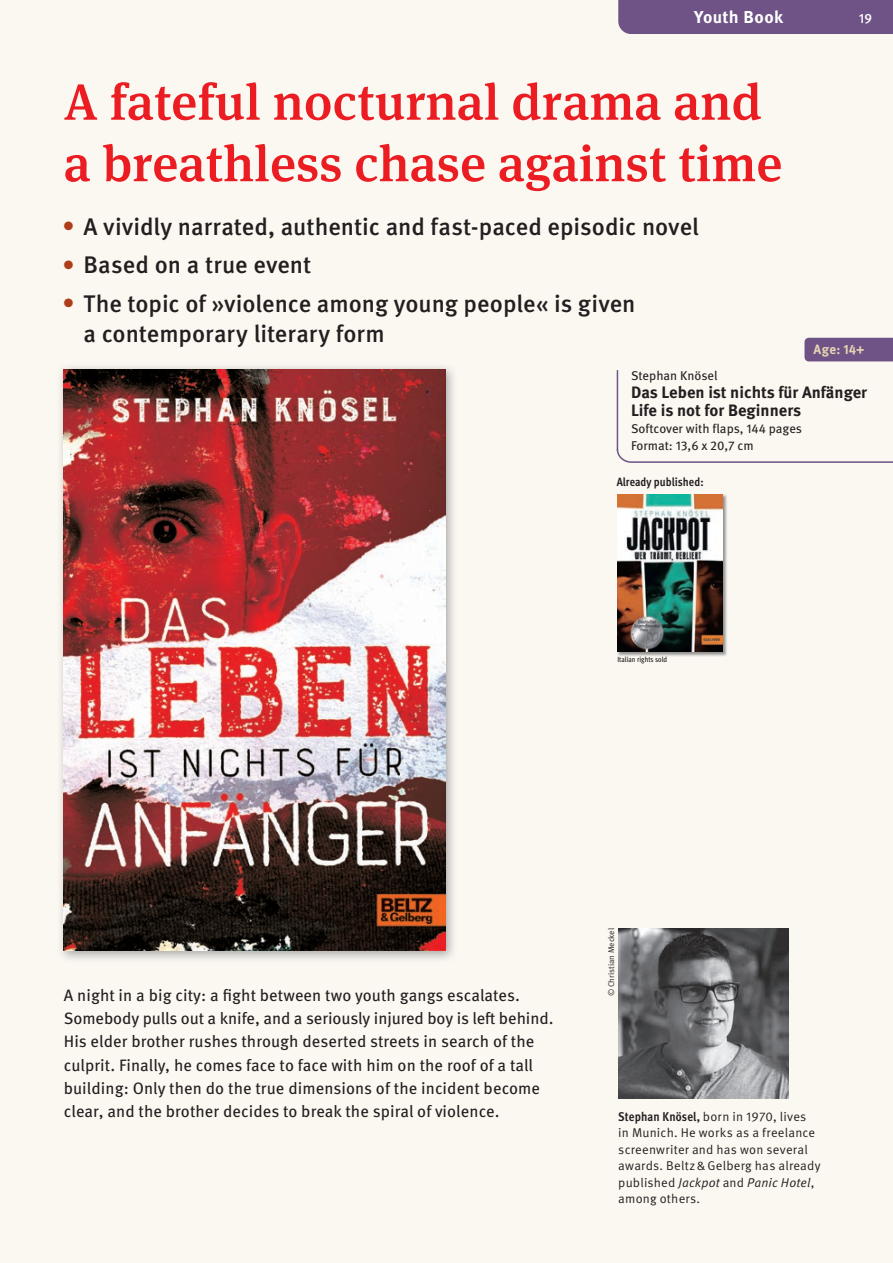
<style>
.page{position:relative;width:893px;height:1263px;background:#faf8f1}
.page>*{position:absolute;margin:0;border:0;box-sizing:border-box;transform-origin:0 0}
.t1{font:500 51px/61.5px "Meta Serif Pro";letter-spacing:.005em;color:#eb1d23}
.t2{font:500 24px/30px "Meta Pro";letter-spacing:-.005em;color:#231f20}
.t3{font:700 17.25px "Meta Pro";letter-spacing:.025em;color:#fff}
.t4{font:16.5px/23.2px "Meta Pro";letter-spacing:.005em;color:#231f20}
.t5{font:700 16.5px/18px "Meta Pro";color:#231f20}
.t6{font:700 13.5px "Meta Pro";color:#e7d4b1}
.t7{font:500 13.5px "Meta Pro";color:#fff}
.t8{font:12.75px/16.5px "Meta Pro Norm";letter-spacing:.015em;color:#231f20}
.t9{font:12.75px/17.2px "Meta Pro";color:#231f20}
.t10{font:12.75px "Meta Pro Norm Ita";letter-spacing:.01em;color:#231f20}
.t11{font:700 condensed 12px "Meta Pro";letter-spacing:.005em;color:#231f20}
.t12{font:8.25px "Meta Pro Norm";letter-spacing:-.005em;color:#231f20}
.t13{font:500 condensed 7.5px "Meta Pro";letter-spacing:.005em;color:#231f20}
.s1{font-family:"Meta Pro";font-weight:700;font-stretch:condensed}
.s2{font-family:"Meta Pro Norm"}
</style>
<div class="page">
<div style="left:618px;top:0;width:275px;height:34px;background:#6f5387"></div>
<div style="left:804px;top:338px;width:89px;height:23px;background:#6f5387"></div>
<hr style="left:617px;top:370px;width:1px;height:81px;background:#6f5387">
<svg style="left:617px;top:449px;width:276px;height:14px"></svg>
<img style="left:61px;top:367px;width:393px;height:592px">
<img style="left:64px;top:370px;width:381px;height:580px">
<img style="left:618px;top:928px;width:170px;height:170px">
<img style="left:617px;top:494px;width:110px;height:162px">
<img style="left:617px;top:494px;width:105px;height:158px">
<p class="t3" style="left:694px;top:3px;width:91px">Youth Book</p>
<p class="t7" style="left:859px;top:8px;width:15px">19</p>
<h1 class="t1" style="left:64px;top:68px;width:720px">A fateful nocturnal drama and a breathless chase against time</h1>
<h2 class="t2" style="left:64px;top:210px;width:637px"><sup>●</sup> A vividly narrated, authentic and fast-paced episodic novel</h2>
<h2 class="t2" style="left:64px;top:248px;width:249px"><sup>●</sup> Based on a true event</h2>
<h2 class="t2" style="left:84px;top:287px;width:554px;text-indent:-20px"><sup>●</sup> The topic of »violence among young people« is given a contemporary literary form</h2>
<p class="t6" style="left:813px;top:338px;width:53px">Age: 14+</p>
<p class="t9" style="left:631px;top:366px;width:88px">Stephan Knösel</p>
<p class="t5" style="left:631px;top:382px;width:238px">Das Leben ist nichts für Anfänger<br>Life is not for Beginners</p>
<p class="t9" style="left:631px;top:419px;width:173px">Softcover with flaps, 144 pages<br>Format: 13,6 x 20,7 cm</p>
<p class="t11" style="left:617px;top:473px;width:88px">Already published:</p>
<p class="t13" style="left:617px;top:654px;width:51px">Italian rights sold</p>
<p class="t4" style="left:64px;top:982px;width:491px">A night in a big city: a fight between two youth gangs escalates.<br>Somebody pulls out a knife, and a seriously injured boy is left behind.<br>His elder brother rushes through deserted streets in search of the culprit. Finally, he comes face to face with him on the roof of a tall building: Only then do the true dimensions of the incident become clear, and the brother decides to break the spiral of violence.</p>
<p class="t12" style="left:605px;top:996px;width:70px;rotate:-90deg">© Christian Meckel</p>
<p class="t8" style="left:618px;top:1107px;width:204px"><span class="s1">Stephan Knösel,</span> born in 1970, lives<br>in Munich. He works as a freelance screenwriter and has won several awards. Beltz &amp; Gelberg has already</p>
<p class="t10" style="left:618px;top:1172px;width:198px"><span class="s2">published</span> Jackpot <span class="s2">and</span> Panic Hotel<span class="s2">,</span></p>
<p class="t8" style="left:618px;top:1189px;width:83px">among others.</p>
</div>
